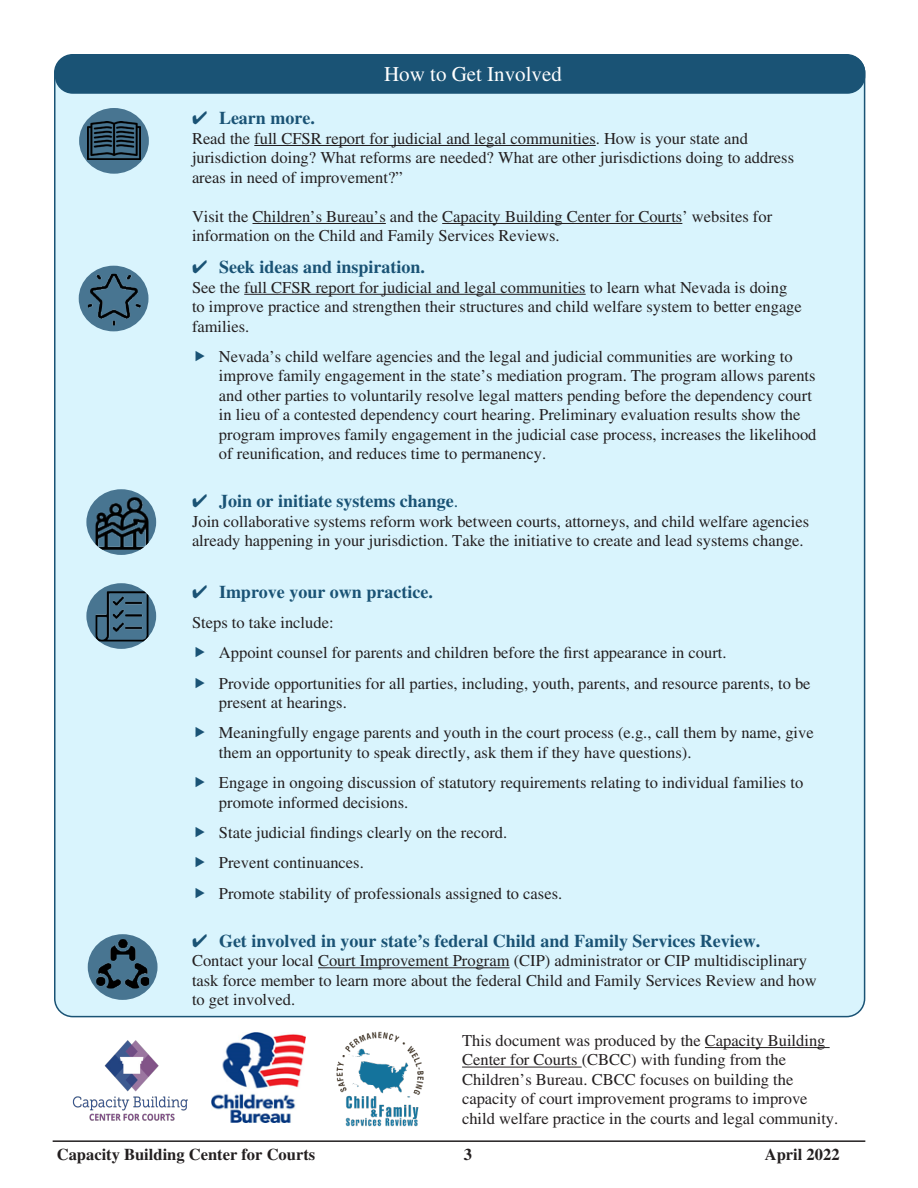
<style>
.page{position:relative;width:918px;height:1188px;background:#fff}
.page>*{position:absolute;margin:0;border:0;box-sizing:border-box;transform-origin:0 0}
.t1{font:21px "Times";color:#fff}
.t2{font:700 18px "Times";color:#1a5375}
.t3{font:16.5px/19.5px "Times";color:#231f20}
.t4{font:700 16.5px "Times";color:#231f20}
.s1{font-weight:400}
</style>
<div class="page">
<hr style="left:53px;top:1140px;width:812px;height:2px;background:#231f20">
<div style="left:55px;top:55px;width:810px;height:962px;background:#d9f4fd;border-radius:18px"></div>
<hr style="left:254px;top:145px;width:342px;height:1px;background:#231f20">
<hr style="left:253px;top:223px;width:133px;height:1px;background:#231f20">
<hr style="left:442px;top:223px;width:240px;height:1px;background:#231f20">
<hr style="left:244px;top:294px;width:342px;height:1px;background:#231f20">
<hr style="left:318px;top:967px;width:192px;height:1px;background:#231f20">
<div style="left:79px;top:108px;width:70px;height:66px;background:#487591;border-radius:50%"></div>
<img style="left:88px;top:122px;width:52px;height:38px">
<div style="left:86px;top:489px;width:70px;height:66px;background:#487591;border-radius:50%"></div>
<img style="left:96px;top:497px;width:52px;height:53px">
<div style="left:79px;top:266px;width:69px;height:65px;background:#487591;border-radius:50%"></div>
<img style="left:88px;top:274px;width:53px;height:51px">
<svg style="left:86px;top:583px;width:70px;height:66px"></svg>
<img style="left:96px;top:591px;width:52px;height:50px">
<div style="left:88px;top:934px;width:70px;height:66px;background:#487591;border-radius:50%"></div>
<img style="left:96px;top:939px;width:53px;height:50px">
<img style="left:212px;top:1032px;width:93px;height:91px">
<img style="left:336px;top:1031px;width:88px;height:96px">
<hr style="left:705px;top:1047px;width:125px;height:1px;background:#231f20">
<hr style="left:462px;top:1067px;width:120px;height:1px;background:#231f20">
<img style="left:72px;top:1040px;width:116px;height:81px">
<div style="left:55px;top:55px;width:810px;height:39px;background:#1a5375;border-radius:18px"></div>
<h2 class="t1" style="left:384px;top:62px;width:179px">How to Get Involved</h2>
<p class="t2" style="left:192px;top:108px;width:124px">✔ Learn more.</p>
<p class="t3" style="left:192px;top:128px;width:604px">Read the full CFSR report for judicial and legal communities. How is your state and jurisdiction doing? What reforms are needed? What are other jurisdictions doing to address areas in need of improvement?”</p>
<p class="t3" style="left:192px;top:206px;width:582px">Visit the Children’s Bureau’s and the Capacity Building Center for Courts’ websites for information on the Child and Family Services Reviews.</p>
<p class="t2" style="left:192px;top:256px;width:235px">✔ Seek ideas and inspiration.</p>
<p class="t3" style="left:192px;top:277px;width:611px">See the full CFSR report for judicial and legal communities to learn what Nevada is doing to improve practice and strengthen their structures and child welfare system to better engage families.</p>
<p class="t3" style="left:219px;top:347px;width:599px">Nevada’s child welfare agencies and the legal and judicial communities are working to improve family engagement in the state’s mediation program. The program allows parents and other parties to voluntarily resolve legal matters pending before the dependency court in lieu of a contested dependency court hearing. Preliminary evaluation results show the program improves family engagement in the judicial case process, increases the likelihood of reunification, and reduces time to permanency.</p>
<p class="t2" style="left:192px;top:491px;width:268px">✔ Join or initiate systems change<span class="s1">.</span></p>
<p class="t3" style="left:192px;top:512px;width:619px">Join collaborative systems reform work between courts, attorneys, and child welfare agencies already happening in your jurisdiction. Take the initiative to create and lead systems change.</p>
<p class="t2" style="left:192px;top:581px;width:242px">✔ Improve your own practice.</p>
<p class="t3" style="left:192px;top:613px;width:143px">Steps to take include:</p>
<p class="t3" style="left:219px;top:643px;width:509px">Appoint counsel for parents and children before the first appearance in court.</p>
<p class="t3" style="left:219px;top:673px;width:593px">Provide opportunities for all parties, including, youth, parents, and resource parents, to be present at hearings.</p>
<p class="t3" style="left:219px;top:723px;width:596px">Meaningfully engage parents and youth in the court process (e.g., call them by name, give them an opportunity to speak directly, ask them if they have questions).</p>
<p class="t3" style="left:219px;top:773px;width:586px">Engage in ongoing discussion of statutory requirements relating to individual families to promote informed decisions.</p>
<p class="t3" style="left:219px;top:823px;width:290px">State judicial findings clearly on the record.</p>
<p class="t3" style="left:219px;top:853px;width:146px">Prevent continuances.</p>
<p class="t3" style="left:219px;top:883px;width:345px">Promote stability of professionals assigned to cases.</p>
<p class="t2" style="left:192px;top:930px;width:570px">✔ Get involved in your state’s federal Child and Family Services Review.</p>
<p class="t3" style="left:192px;top:951px;width:626px">Contact your local Court Improvement Program (CIP) administrator or CIP multidisciplinary task force member to learn more about the federal Child and Family Services Review and how to get involved.</p>
<p class="t3" style="left:462px;top:1031px;width:378px">This document was produced by the Capacity Building Center for Courts (CBCC) with funding from the Children’s Bureau. CBCC focuses on building the capacity of court improvement programs to improve child welfare practice in the courts and legal community.</p>
<p class="t4" style="left:57px;top:1145px;width:260px">Capacity Building Center for Courts</p>
<p class="t4" style="left:464px;top:1145px;width:10px">3</p>
<p class="t4" style="left:765px;top:1145px;width:76px">April 2022</p>
</div>
